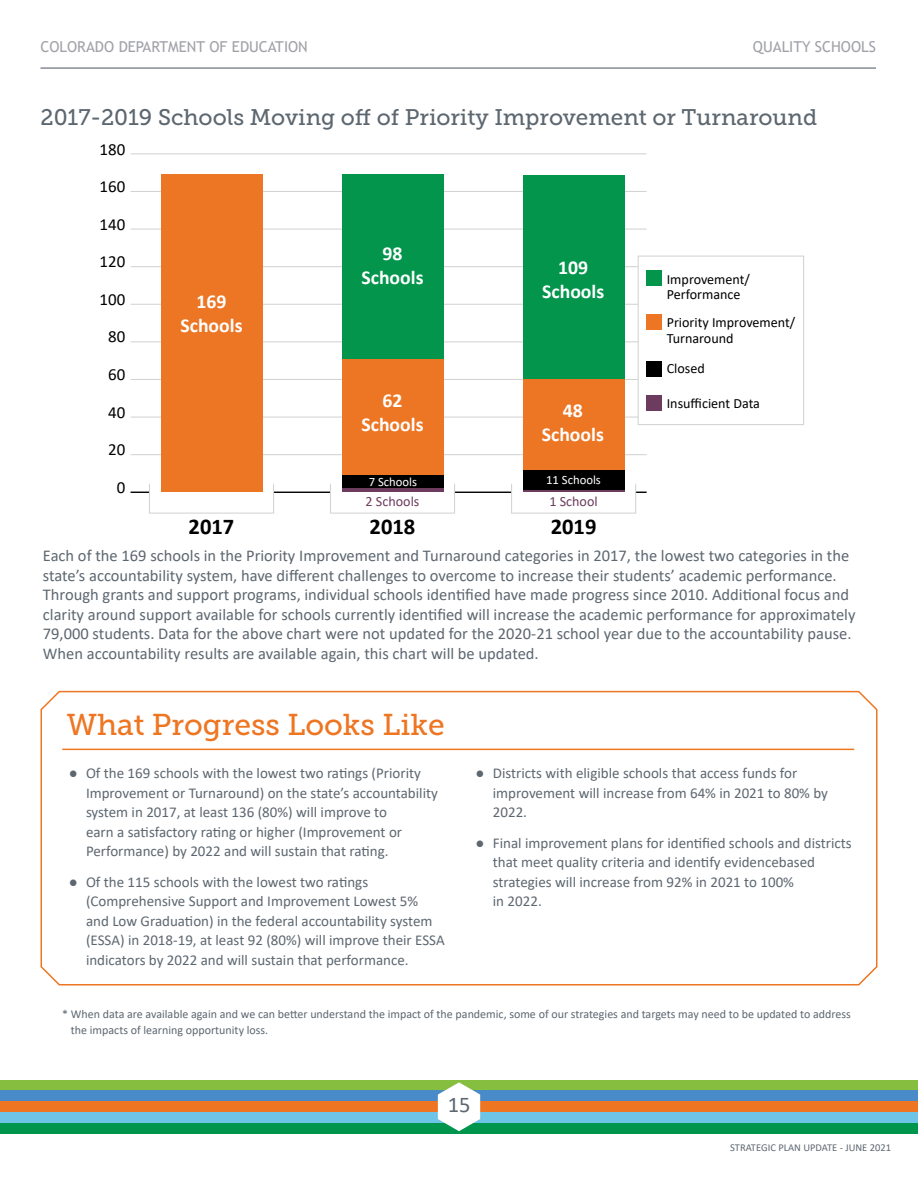
<style>
.page{position:relative;width:918px;height:1188px;background:#fff}
.page>*{position:absolute;margin:0;border:0;box-sizing:border-box;transform-origin:0 0}
.t1{font:30px "Museo Slab 500";color:#ee7622}
.t2{font:22.5px "Museo Slab 500";color:#5d6770}
.t3{font:700 22.5px "Calibri";color:#000}
.t4{font:22.5px "Calibri";color:#5d6770}
.t5{font:700 19.8px/23.7px "Calibri";color:#fff;text-align:center}
.t6{font:16.95px "Calibri";color:#000}
.t7{font:16.5px/19.5px "Calibri";color:#5d6770}
.t8{font:15px/19.5px "Calibri";color:#5d6770}
.t9{font:15px "Trebuchet MS";color:#a1a2a8}
.t10{font:14.1px/15.5px "Calibri";color:#000}
.t11{font:14.1px "Calibri";color:#6d3b5d}
.t12{font:12.75px "Calibri";color:#fff}
.t13{font:12px/16.5px "Calibri";color:#5d6770}
.t14{font:10.5px "Calibri";color:#5d6770}
</style>
<div class="page">
<hr style="left:40px;top:68px;width:836px;height:1px;background:#5d6770">
<div style="left:0;top:1080px;width:918px;height:11px;background:#86be40"></div>
<div style="left:0;top:1091px;width:918px;height:10px;background:#498bc9"></div>
<div style="left:0;top:1101px;width:918px;height:11px;background:#ee7622"></div>
<div style="left:0;top:1112px;width:918px;height:11px;background:#6ec4e7"></div>
<div style="left:0;top:1123px;width:918px;height:11px;background:#00954c"></div>
<svg style="left:438px;top:1082px;width:42px;height:49px"></svg>
<svg style="left:40px;top:690px;width:838px;height:296px"></svg>
<hr style="left:131px;top:454px;width:516px;height:1px;background:#d2d3d3">
<hr style="left:131px;top:417px;width:516px;height:1px;background:#d2d3d3">
<hr style="left:131px;top:379px;width:516px;height:1px;background:#d2d3d3">
<hr style="left:131px;top:341px;width:516px;height:1px;background:#d2d3d3">
<hr style="left:131px;top:304px;width:516px;height:1px;background:#d2d3d3">
<hr style="left:131px;top:266px;width:516px;height:1px;background:#d2d3d3">
<hr style="left:131px;top:229px;width:516px;height:1px;background:#d2d3d3">
<hr style="left:131px;top:191px;width:516px;height:1px;background:#d2d3d3">
<hr style="left:131px;top:153px;width:516px;height:1px;background:#d2d3d3">
<div style="left:638px;top:256px;width:166px;height:169px;background:#fff"></div>
<div style="left:638px;top:256px;width:166px;height:169px;border:1px solid #d2d3d3"></div>
<div style="left:161px;top:175px;width:101px;height:317px;background:#ed7624"></div>
<div style="left:342px;top:175px;width:101px;height:184px;background:#02954b"></div>
<div style="left:342px;top:359px;width:101px;height:116px;background:#ed7624"></div>
<div style="left:342px;top:475px;width:101px;height:14px;background:#000"></div>
<hr style="left:342px;top:489px;width:101px;height:3px;background:#6d3b5d">
<div style="left:523px;top:175px;width:101px;height:204px;background:#02954b"></div>
<div style="left:523px;top:379px;width:101px;height:91px;background:#ed7624"></div>
<div style="left:523px;top:470px;width:101px;height:20px;background:#000"></div>
<hr style="left:523px;top:490px;width:101px;height:2px;background:#6d3b5d">
<div style="left:647px;top:270px;width:15px;height:16px;background:#02954b"></div>
<div style="left:647px;top:314px;width:15px;height:15px;background:#ed7624"></div>
<div style="left:647px;top:361px;width:15px;height:15px;background:#000"></div>
<div style="left:647px;top:395px;width:15px;height:16px;background:#6d3b5d"></div>
<hr style="left:455px;top:492px;width:57px;height:1px;background:#000">
<hr style="left:274px;top:492px;width:56px;height:1px;background:#000">
<svg style="left:131px;top:492px;width:18px;height:1px"></svg>
<div style="left:149px;top:483px;width:125px;height:31px;border:1px solid #d2d3d3"></div>
<div style="left:330px;top:483px;width:125px;height:31px;border:1px solid #d2d3d3"></div>
<div style="left:511px;top:483px;width:125px;height:31px;border:1px solid #d2d3d3"></div>
<p class="t9" style="left:40px;top:37px;width:269px">COLORADO DEPARTMENT OF EDUCATION</p>
<p class="t9" style="left:753px;top:37px;width:125px">QUALITY SCHOOLS</p>
<h2 class="t2" style="left:40px;top:105px;width:778px">2017-2019 Schools Moving off of Priority Improvement or Turnaround</h2>
<p class="t6" style="left:100px;top:137px;width:27px">180</p>
<p class="t6" style="left:100px;top:175px;width:27px">160</p>
<p class="t6" style="left:100px;top:212px;width:27px">140</p>
<p class="t6" style="left:100px;top:250px;width:27px">120</p>
<p class="t6" style="left:100px;top:287px;width:27px">100</p>
<p class="t6" style="left:108px;top:325px;width:19px">80</p>
<p class="t6" style="left:108px;top:363px;width:19px">60</p>
<p class="t6" style="left:108px;top:400px;width:19px">40</p>
<p class="t6" style="left:108px;top:438px;width:19px">20</p>
<p class="t6" style="left:117px;top:475px;width:10px">0</p>
<h3 class="t5" style="left:180px;top:290px;width:64px">169<br>Schools</h3>
<h3 class="t5" style="left:361px;top:242px;width:64px">98<br>Schools</h3>
<h3 class="t5" style="left:542px;top:255px;width:64px">109<br>Schools</h3>
<h3 class="t5" style="left:361px;top:388px;width:64px">62<br>Schools</h3>
<h3 class="t5" style="left:542px;top:398px;width:64px">48<br>Schools</h3>
<p class="t12" style="left:369px;top:473px;width:50px">7 Schools</p>
<p class="t11" style="left:366px;top:492px;width:55px">2 Schools</p>
<p class="t12" style="left:546px;top:471px;width:56px">11 Schools</p>
<p class="t11" style="left:549px;top:492px;width:50px">1 School</p>
<h2 class="t3" style="left:189px;top:510px;width:47px">2017</h2>
<h2 class="t3" style="left:370px;top:510px;width:47px">2018</h2>
<h2 class="t3" style="left:551px;top:510px;width:47px">2019</h2>
<p class="t10" style="left:667px;top:271px;width:85px">Improvement/<br>Performance</p>
<p class="t10" style="left:667px;top:314px;width:130px">Priority Improvement/<br>Turnaround</p>
<p class="t10" style="left:667px;top:360px;width:40px">Closed</p>
<p class="t10" style="left:667px;top:395px;width:95px">Insufficient Data</p>
<p class="t7" style="left:43px;top:545px;width:814px">Each of the 169 schools in the Priority Improvement and Turnaround categories in 2017, the lowest two categories in the state’s accountability system, have different challenges to overcome to increase their students’ academic performance.<br>Through grants and support programs, individual schools identified have made progress since 2010. Additional focus and clarity around support available for schools currently identified will increase the academic performance for approximately 79,000 students. Data for the above chart were not updated for the 2020-21 school year due to the accountability pause.<br>When accountability results are available again, this chart will be updated.</p>
<h1 class="t1" style="left:67px;top:708px;width:379px">What Progress Looks Like</h1>
<p class="t8" style="left:86px;top:763px;width:353px;text-indent:-17px">● Of the 169 schools with the lowest two ratings (Priority Improvement or Turnaround) on the state’s accountability system in 2017, at least 136 (80%) will improve to<br>earn a satisfactory rating or higher (Improvement or Performance) by 2022 and will sustain that rating.</p>
<p class="t8" style="left:86px;top:872px;width:360px;text-indent:-17px">● Of the 115 schools with the lowest two ratings (Comprehensive Support and Improvement Lowest 5%<br>and Low Graduation) in the federal accountability system (ESSA) in 2018-19, at least 92 (80%) will improve their ESSA indicators by 2022 and will sustain that performance.</p>
<p class="t8" style="left:493px;top:763px;width:337px;text-indent:-17px">● Districts with eligible schools that access funds for improvement will increase from 64% in 2021 to 80% by<br>2022.</p>
<p class="t8" style="left:493px;top:833px;width:360px;text-indent:-17px">● Final improvement plans for identified schools and districts that meet quality criteria and identify evidencebased strategies will increase from 92% in 2021 to 100%<br>in 2022.</p>
<p class="t13" style="left:71px;top:1005px;width:781px;text-indent:-9px">* When data are available again and we can better understand the impact of the pandemic, some of our strategies and targets may need to be updated to address the impacts of learning opportunity loss.</p>
<h2 class="t4" style="left:448px;top:1089px;width:24px">15</h2>
<p class="t14" style="left:730px;top:1140px;width:162px">STRATEGIC PLAN UPDATE - JUNE 2021</p>
</div>
